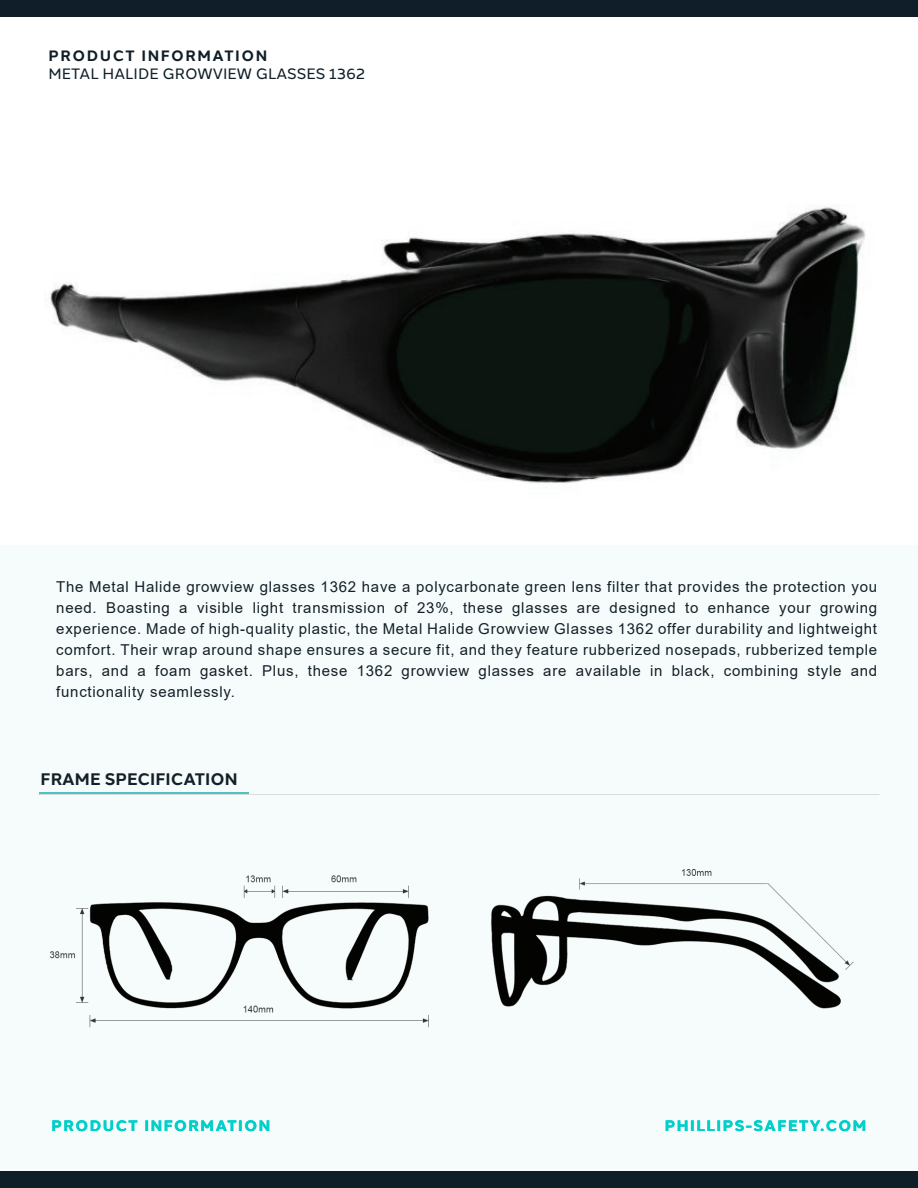
<style>
.page{position:relative;width:918px;height:1188px;background:#fff}
.page>*{position:absolute;margin:0;border:0;box-sizing:border-box;transform-origin:0 0}
.t1{font:700 16.65px "Halcom";color:#142028}
.t2{font:15px/21px "Arial";letter-spacing:.05em;color:#142028;text-align:justify}
.t3{font:700 15px "Halcom";letter-spacing:.1em;color:#00cfca}
.t4{font:15px "Halcom";color:#0f1e28}
.t5{font:700 15px "Halcom";letter-spacing:.1em;color:#0f1e28}
</style>
<div class="page">
<div style="left:0;top:545px;width:918px;height:643px;background:#f6fcfc"></div>
<hr style="left:39px;top:792px;width:209px;height:2px;background:#50c2c5">
<div style="left:0;top:1171px;width:918px;height:17px;background:#0f1e28"></div>
<div style="left:0;top:0;width:918px;height:17px;background:#0f1e28"></div>
<img style="left:50px;top:205px;width:816px;height:279px">
<img style="left:49px;top:869px;width:805px;height:159px">
<p class="t5" style="left:49px;top:44px;width:220px">PRODUCT INFORMATION</p>
<p class="t4" style="left:49px;top:62px;width:318px">METAL HALIDE GROWVIEW GLASSES 1362</p>
<p class="t2" style="left:56px;top:576px;width:822px">The Metal Halide growview glasses 1362 have a polycarbonate green lens filter that provides the protection you need. Boasting a visible light transmission of 23%, these glasses are designed to enhance your growing experience. Made of high-quality plastic, the Metal Halide Growview Glasses 1362 offer durability and lightweight comfort. Their wrap around shape ensures a secure fit, and they feature rubberized nosepads, rubberized temple bars, and a foam gasket. Plus, these 1362 growview glasses are available in black, combining style and functionality seamlessly.</p>
<p class="t1" style="left:41px;top:766px;width:199px">FRAME SPECIFICATION</p>
<p class="t3" style="left:52px;top:1114px;width:220px">PRODUCT INFORMATION</p>
<p class="t3" style="left:665px;top:1114px;width:203px">PHILLIPS-SAFETY.COM</p>
</div>
